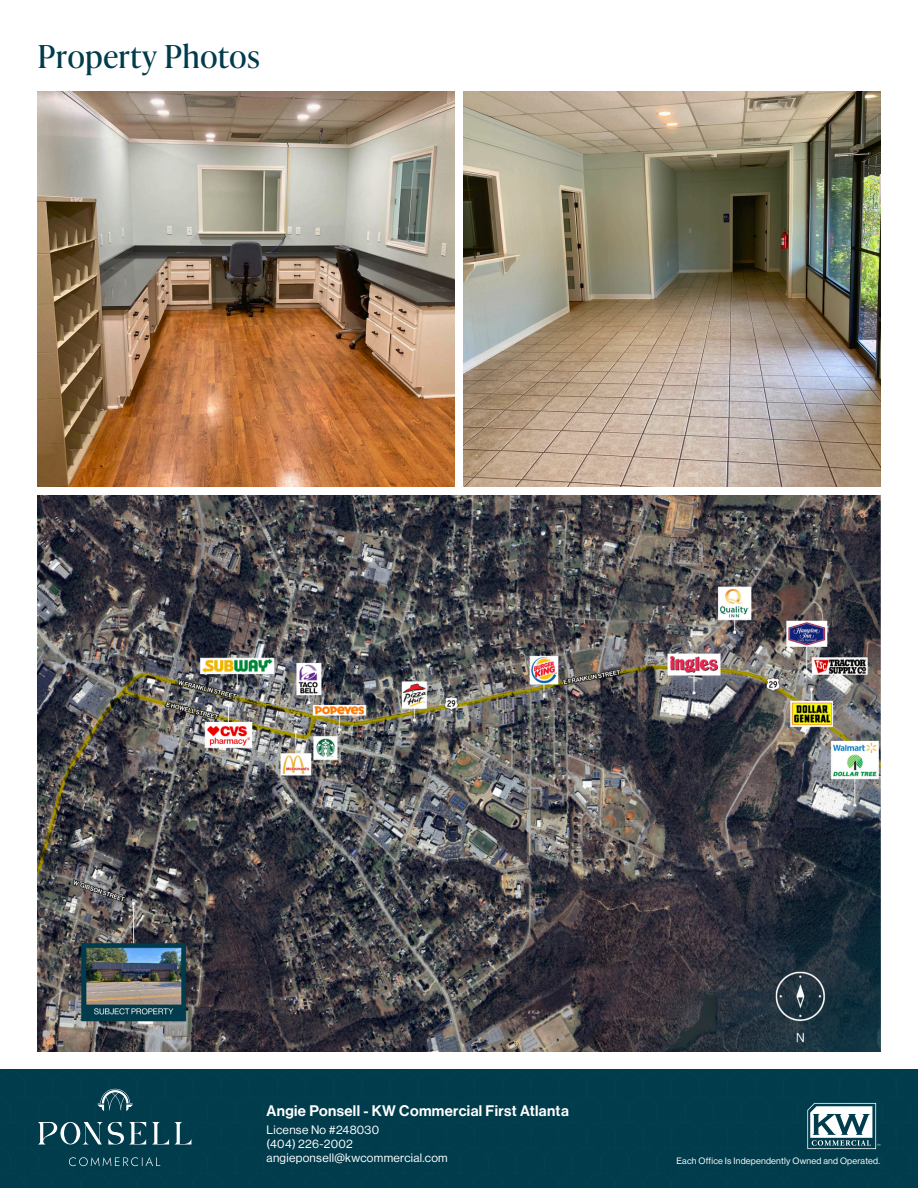
<style>
.page{position:relative;width:918px;height:1188px;background:#fff}
.page>*{position:absolute;margin:0;border:0;box-sizing:border-box;transform-origin:0 0}
.t1{font:31.5px "Ivy Presto Headline";letter-spacing:.025em;color:#003c4c}
.t2{font:15px "N Haas Grotesk DS Pro 65 Md";letter-spacing:.025em;color:#fff}
.t3{font:12px/14px "N Haas Grotesk DS Pro 55 Rg";letter-spacing:.025em;color:#fff}
.t4{font:9px "N Haas Grotesk DS Pro 55 Rg";letter-spacing:.025em;color:#fff}
</style>
<div class="page">
<div style="left:0;top:1070px;width:918px;height:118px;background:#003c4c"></div>
<svg style="left:38px;top:1089px;width:153px;height:77px"></svg>
<svg style="left:807px;top:1103px;width:73px;height:46px"></svg>
<img style="left:38px;top:92px;width:417px;height:394px">
<img style="left:38px;top:495px;width:842px;height:556px">
<img style="left:463px;top:92px;width:417px;height:394px">
<h1 class="t1" style="left:38px;top:34px;width:223px">Property Photos</h1>
<h2 class="t2" style="left:267px;top:1103px;width:304px">Angie Ponsell - KW Commercial First Atlanta</h2>
<p class="t3" style="left:267px;top:1123px;width:183px">License No #248030<br>(404) 226-2002 angieponsell@kwcommercial.com</p>
<p class="t4" style="left:676px;top:1156px;width:205px">Each Office Is Independently Owned and Operated.</p>
</div>
